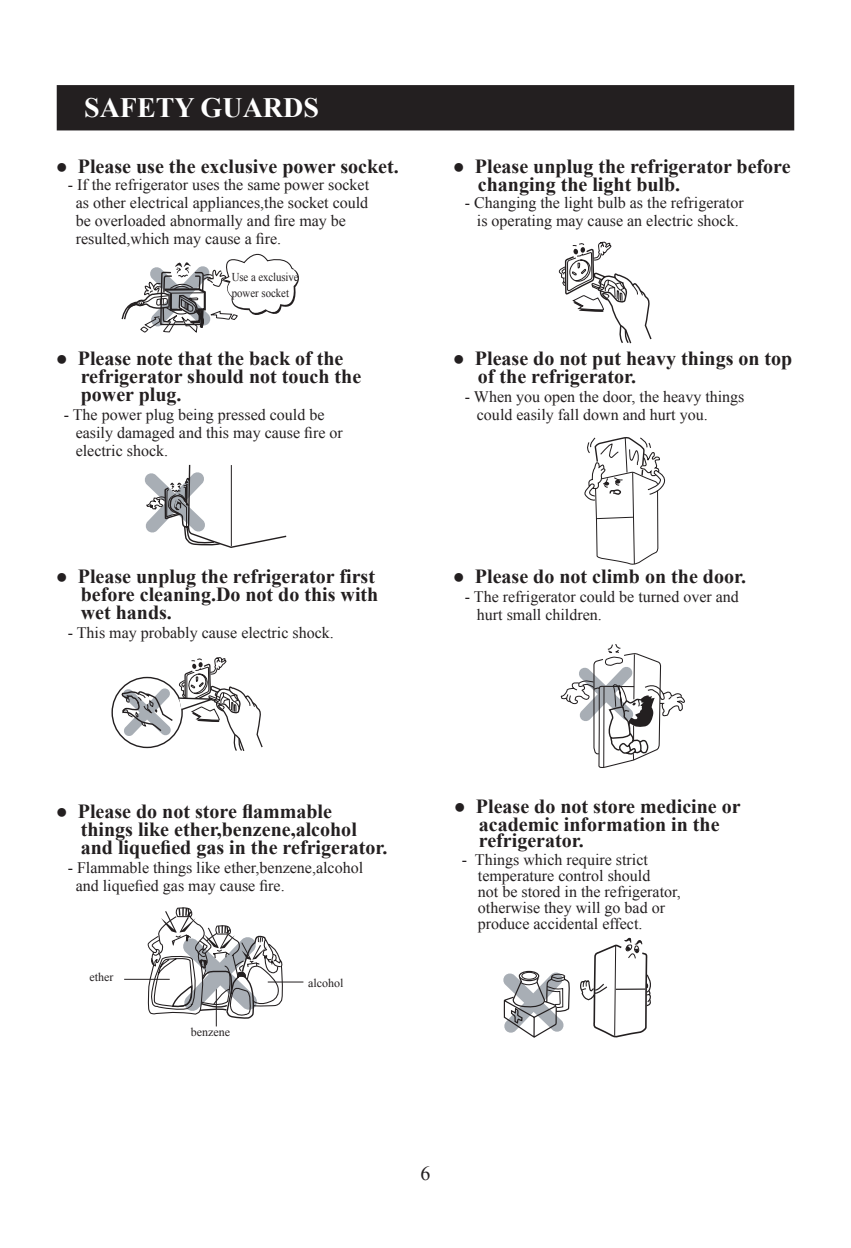
<style>
.page{position:relative;width:851px;height:1248px;background:#fff}
.page>*{position:absolute;margin:0;border:0;box-sizing:border-box;transform-origin:0 0}
.t1{font:700 28px "Times New Roman";color:#fff}
.t2{font:700 20px/18px "Times New Roman";color:#231f20}
.t3{font:20px "Times New Roman";color:#231f20}
.t4{font:16px/18px "Times New Roman";color:#231f20}
.t5{font:12px/16px "Times New Roman";color:#231f20;scale:.9 1}
.t6{font:12px "Times New Roman";color:#231f20}
.s1{font-weight:400}
</style>
<div class="page">
<div style="left:57px;top:85px;width:737px;height:45px;background:#231f20"></div>
<svg style="left:121px;top:253px;width:178px;height:80px"></svg>
<svg style="left:558px;top:241px;width:94px;height:103px"></svg>
<svg style="left:144px;top:464px;width:143px;height:83px"></svg>
<svg style="left:584px;top:437px;width:82px;height:128px"></svg>
<svg style="left:120px;top:657px;width:143px;height:94px"></svg>
<svg style="left:560px;top:644px;width:124px;height:124px"></svg>
<svg style="left:124px;top:907px;width:180px;height:120px"></svg>
<div style="left:518px;top:970px;width:21px;height:11px;border:1px solid #231f20;border-radius:50%"></div>
<svg style="left:503px;top:971px;width:67px;height:66px"></svg>
<svg style="left:580px;top:937px;width:71px;height:100px"></svg>
<h1 class="t1" style="left:84px;top:88px;width:236px">SAFETY GUARDS</h1>
<p class="t2" style="left:56px;top:157px;width:344px"><span class="s1">●</span> Please use the exclusive power socket.</p>
<p class="t4" style="left:76px;top:175px;width:295px;text-indent:-8px">- If the refrigerator uses the same power socket as other electrical appliances,the socket could be overloaded abnormally and fire may be resulted,which may cause a fire.</p>
<p class="t5" style="left:232px;top:268px;width:76px">Use a exclusive power socket</p>
<p class="t2" style="left:81px;top:349px;width:282px;text-indent:-25px"><span class="s1">●</span> Please note that the back of the refrigerator should not touch the power plug.</p>
<p class="t4" style="left:76px;top:405px;width:269px;text-indent:-12px">- The power plug being pressed could be easily damaged and this may cause fire or electric shock.</p>
<p class="t2" style="left:81px;top:567px;width:299px;text-indent:-25px"><span class="s1">●</span> Please unplug the refrigerator first before cleaning.Do not do this with wet hands.</p>
<p class="t4" style="left:68px;top:623px;width:267px">- This may probably cause electric shock.</p>
<p class="t2" style="left:478px;top:157px;width:314px;text-indent:-25px"><span class="s1">●</span> Please unplug the refrigerator before changing the light bulb.</p>
<p class="t4" style="left:465px;top:193px;width:280px;text-align:center">- Changing the light bulb as the refrigerator is operating may cause an electric shock.</p>
<p class="t2" style="left:478px;top:349px;width:316px;text-indent:-25px"><span class="s1">●</span> Please do not put heavy things on top of the refrigerator.</p>
<p class="t4" style="left:477px;top:387px;width:269px;text-indent:-12px">- When you open the door, the heavy things could easily fall down and hurt you.</p>
<p class="t2" style="left:453px;top:567px;width:295px"><span class="s1">●</span> Please do not climb on the door.</p>
<p class="t4" style="left:477px;top:587px;width:263px;text-indent:-12px">- The refrigerator could be turned over and hurt small children.</p>
<p class="t2" style="left:81px;top:802px;width:308px;text-indent:-25px"><span class="s1">●</span> Please do not store flammable things like ether,benzene,alcohol and liquefied gas in the refrigerator.</p>
<p class="t4" style="left:76px;top:858px;width:289px;text-indent:-8px">- Flammable things like ether,benzene,alcohol and liquefied gas may cause fire.</p>
<p class="t6" style="left:89px;top:969px;width:25px">ether</p>
<p class="t6" style="left:191px;top:1023px;width:41px">benzene</p>
<p class="t6" style="left:308px;top:975px;width:37px">alcohol</p>
<p class="t2" style="left:454px;top:796px;width:288px;text-align:center"><span class="s1">●</span> Please do not store medicine or academic information in the</p>
<p class="t2" style="left:479px;top:830px;width:106px">refrigerator.</p>
<p class="t4" style="left:478px;top:851px;width:204px;line-height:16px;text-indent:-16px">- Things which require strict temperature control should<br>not be stored in the refrigerator, otherwise they will go bad or produce accidental effect.</p>
<p class="t3" style="left:420px;top:1159px;width:11px">6</p>
</div>
